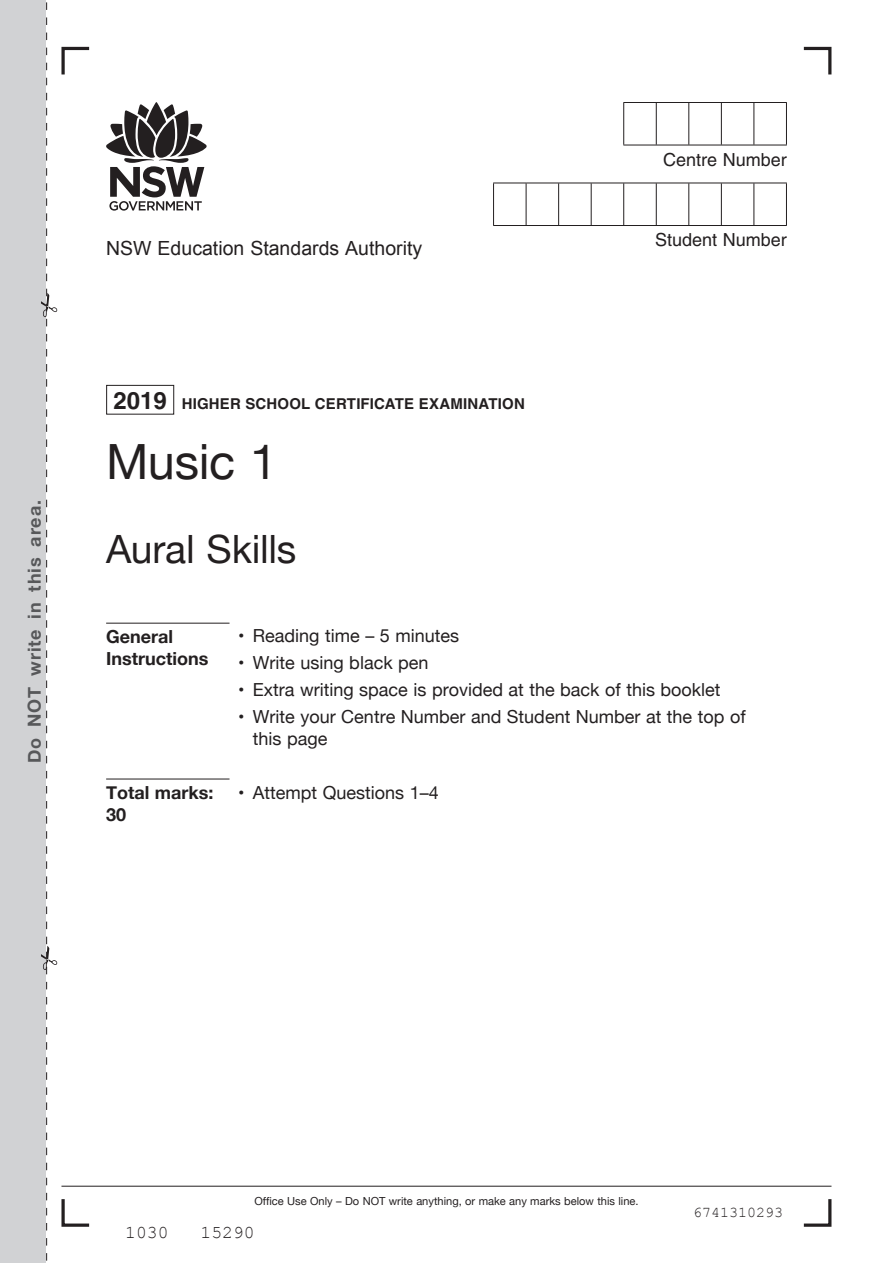
<style>
.page{position:relative;width:893px;height:1263px;background:#fff}
.page>*{position:absolute;margin:0;border:0;box-sizing:border-box;transform-origin:0 0}
.t1{font:48.6px "Helvetica Neue";letter-spacing:-.005em;color:#231f20}
.t2{font:39px "Helvetica Neue";letter-spacing:-.005em;color:#231f20}
.t3{font:19.5px "Arial";color:#231f20}
.t4{font:18px/22.5px "Helvetica Neue";color:#231f20}
.t5{font:700 18px/22.5px "Helvetica Neue";color:#231f20}
.t6{font:18px "Helvetica";color:#231f20}
.t7{font:700 18px "Helvetica Neue";letter-spacing:.05em;color:#57585a}
.t8{font:18px "Courier New";color:#231f20}
.t9{font:700 15px "Helvetica";letter-spacing:.01em;color:#231f20}
.t10{font:15px "Courier New";color:#231f20}
.t11{font:11.1px "Helvetica Neue";color:#231f20}
.s1{font-size:24px}
</style>
<div class="page">
<hr style="left:61px;top:1186px;width:770px;height:1px;background:#231f20">
<div style="left:0;top:0;width:46px;height:1263px;background:#d1d2d4"></div>
<svg style="left:803px;top:46px;width:29px;height:29px"></svg>
<svg style="left:803px;top:1199px;width:29px;height:28px"></svg>
<svg style="left:41px;top:2px;width:51px;height:1259px"></svg>
<svg style="left:106px;top:102px;width:100px;height:109px"></svg>
<div style="left:106px;top:385px;width:68px;height:30px;border:1px solid #231f20"></div>
<hr style="left:623px;top:103px;width:1px;height:42px;background:#231f20">
<hr style="left:656px;top:103px;width:1px;height:42px;background:#231f20">
<hr style="left:688px;top:103px;width:1px;height:42px;background:#231f20">
<hr style="left:721px;top:103px;width:1px;height:42px;background:#231f20">
<hr style="left:753px;top:103px;width:1px;height:42px;background:#231f20">
<hr style="left:623px;top:102px;width:163px;height:1px;background:#231f20">
<hr style="left:786px;top:103px;width:1px;height:42px;background:#231f20">
<hr style="left:623px;top:145px;width:163px;height:1px;background:#231f20">
<hr style="left:525px;top:183px;width:1px;height:42px;background:#231f20">
<hr style="left:558px;top:183px;width:1px;height:42px;background:#231f20">
<hr style="left:590px;top:183px;width:1px;height:42px;background:#231f20">
<hr style="left:623px;top:183px;width:1px;height:42px;background:#231f20">
<hr style="left:656px;top:183px;width:1px;height:42px;background:#231f20">
<hr style="left:688px;top:183px;width:1px;height:42px;background:#231f20">
<hr style="left:721px;top:183px;width:1px;height:42px;background:#231f20">
<hr style="left:753px;top:183px;width:1px;height:42px;background:#231f20">
<hr style="left:493px;top:183px;width:33px;height:1px;background:#231f20">
<hr style="left:493px;top:183px;width:1px;height:42px;background:#231f20">
<hr style="left:526px;top:183px;width:260px;height:1px;background:#231f20">
<hr style="left:786px;top:183px;width:1px;height:42px;background:#231f20">
<hr style="left:493px;top:225px;width:293px;height:1px;background:#231f20">
<hr style="left:106px;top:623px;width:123px;height:1px;background:#231f20">
<hr style="left:106px;top:779px;width:123px;height:1px;background:#231f20">
<p class="t7" style="left:23px;top:763px;width:264px;rotate:-90deg">Do NOT write in this area.</p>
<p class="t3" style="left:106px;top:237px;width:317px">NSW Education Standards Authority</p>
<p class="t9" style="left:113px;top:398px;width:413px"><span class="s1">2019</span> HIGHER SCHOOL CERTIFICATE EXAMINATION</p>
<h1 class="t1" style="left:106px;top:433px;width:173px">Music 1</h1>
<p class="t2" style="left:106px;top:526px;width:192px">Aural Skills</p>
<p class="t6" style="left:663px;top:153px;width:125px">Centre Number</p>
<p class="t6" style="left:655px;top:233px;width:133px">Student Number</p>
<p class="t5" style="left:106px;top:625px;width:104px">General<br>Instructions</p>
<p class="t4" style="left:238px;top:624px;width:222px">• Reading time – 5 minutes</p>
<p class="t4" style="left:238px;top:651px;width:192px">• Write using black pen</p>
<p class="t4" style="left:238px;top:678px;width:484px">• Extra writing space is provided at the back of this booklet</p>
<p class="t4" style="left:253px;top:705px;width:494px;text-indent:-15px">• Write your Centre Number and Student Number at the top of this page</p>
<p class="t5" style="left:106px;top:780px;width:109px">Total marks:<br>30</p>
<p class="t4" style="left:238px;top:781px;width:202px">• Attempt Questions 1–4</p>
<p class="t11" style="left:254px;top:1194px;width:386px">Office Use Only – Do NOT write anything, or make any marks below this line.</p>
<p class="t8" style="left:125px;top:1223px;width:45px">1030</p>
<p class="t8" style="left:200px;top:1223px;width:55px">15290</p>
<p class="t10" style="left:693px;top:1204px;width:91px">6741310293</p>
</div>
